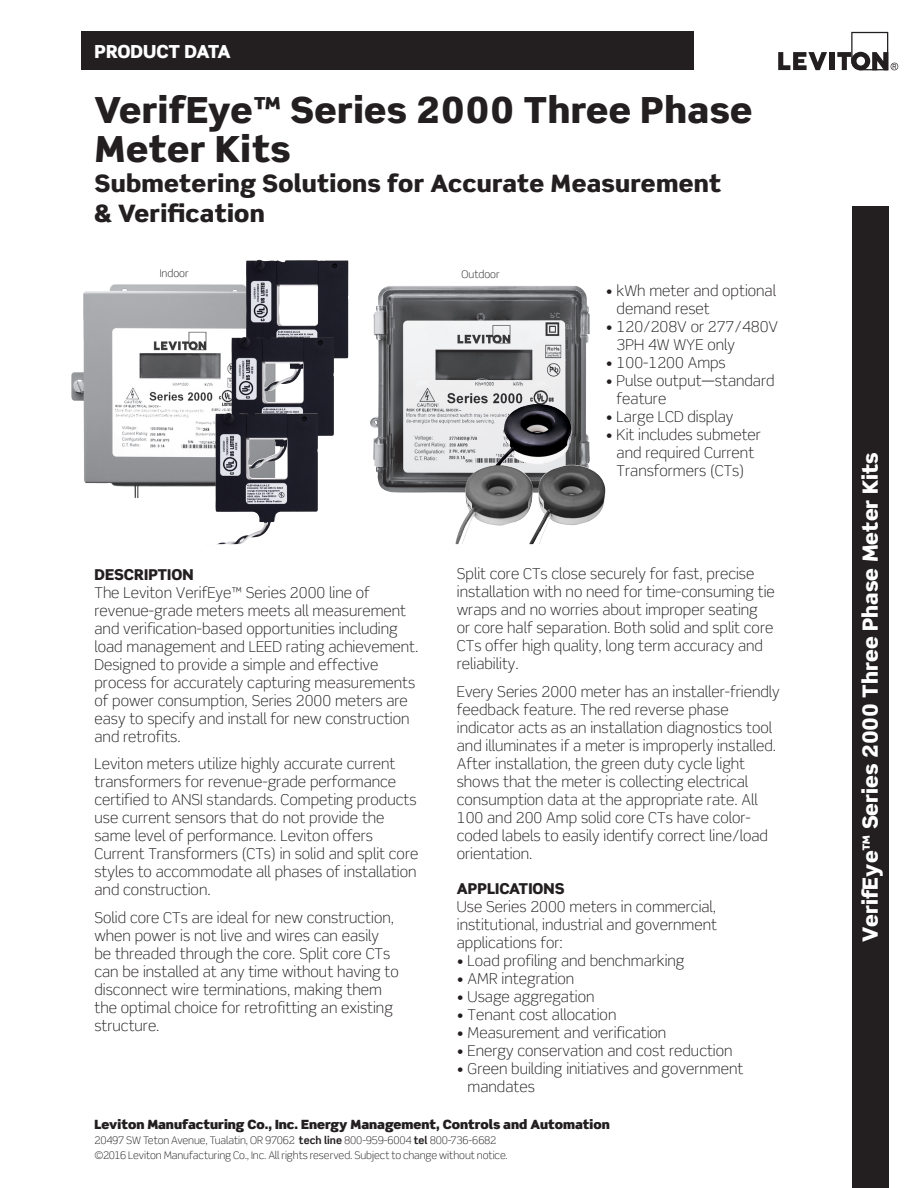
<style>
.page{position:relative;width:918px;height:1188px;background:#fff}
.page>*{position:absolute;margin:0;border:0;box-sizing:border-box;transform-origin:0 0}
.Main_Headline_BIG{font:900 36px/39px "Scene Std";letter-spacing:.01em;color:#231f20}
.Main_Headline_BIG-2{font:900 24px/30px "Scene Std";letter-spacing:.01em;color:#231f20}
.Sidebar_Title{font:900 21px "Scene Std";color:#fff}
.t1{font:900 18px "Scene Std";letter-spacing:-.02em;color:#fff}
.Body_Copy{font:300 15px/18px "Scene Std";color:#231f20}
.Bullets{font:300 15px/18px "Scene Std";color:#231f20}
.Head{font:900 15px "Scene Std";color:#231f20}
.t2{font:900 12.75px "Scene Std";color:#231f20}
.Captions{font:300 10.5px "Scene Std";letter-spacing:-.005em;color:#231f20}
.s1{font-weight:700}
</style>
<div class="page">
<svg style="left:778px;top:52px;width:49px;height:18px"></svg>
<div style="left:829px;top:52px;width:5px;height:18px;background:#231f20"></div>
<svg style="left:837px;top:32px;width:61px;height:38px"></svg>
<div style="left:81px;top:32px;width:613px;height:38px;background:#231f20"></div>
<div style="left:852px;top:207px;width:36px;height:981px;background:#231f20"></div>
<img style="left:71px;top:273px;width:246px;height:238px">
<img style="left:334px;top:270px;width:256px;height:223px">
<img style="left:246px;top:260px;width:49px;height:124px">
<img style="left:231px;top:337px;width:49px;height:125px">
<img style="left:215px;top:413px;width:49px;height:125px">
<img style="left:455px;top:404px;width:151px;height:140px">
<p class="t1" style="left:94px;top:40px;width:138px">PRODUCT DATA</p>
<p class="Main_Headline_BIG" style="left:94px;top:89px;width:659px">VerifEye™ Series 2000 Three Phase<br>Meter Kits</p>
<p class="Main_Headline_BIG-2" style="left:94px;top:167px;width:628px">Submetering Solutions for Accurate Measurement &amp; Verification</p>
<p class="Captions" style="left:160px;top:266px;width:30px">Indoor</p>
<p class="Captions" style="left:462px;top:268px;width:40px">Outdoor</p>
<p class="Bullets" style="left:617px;top:282px;width:161px;text-indent:-11px">• kWh meter and optional demand reset</p>
<p class="Bullets" style="left:617px;top:318px;width:163px;text-indent:-11px">• 120/208V or 277/480V<br>3PH 4W WYE only</p>
<p class="Bullets" style="left:606px;top:354px;width:121px">• 100-1200 Amps</p>
<p class="Bullets" style="left:617px;top:372px;width:159px;text-indent:-11px">• Pulse output—standard feature</p>
<p class="Bullets" style="left:606px;top:408px;width:129px">• Large LCD display</p>
<p class="Bullets" style="left:606px;top:426px;width:157px;text-align:center">• Kit includes submeter and required Current<br>Transformers (CTs)</p>
<p class="Head" style="left:94px;top:564px;width:101px">DESCRIPTION</p>
<p class="Body_Copy" style="left:94px;top:583px;width:325px">The Leviton VerifEye™ Series 2000 line of revenue-grade meters meets all measurement and verification-based opportunities including load management and LEED rating achievement.<br>Designed to provide a simple and effective process for accurately capturing measurements of power consumption, Series 2000 meters are easy to specify and install for new construction and retrofits.</p>
<p class="Body_Copy" style="left:94px;top:755px;width:325px">Leviton meters utilize highly accurate current transformers for revenue-grade performance certified to ANSI standards. Competing products use current sensors that do not provide the same level of performance. Leviton offers Current Transformers (CTs) in solid and split core styles to accommodate all phases of installation and construction.</p>
<p class="Body_Copy" style="left:94px;top:909px;width:306px">Solid core CTs are ideal for new construction, when power is not live and wires can easily be threaded through the core. Split core CTs can be installed at any time without having to disconnect wire terminations, making them the optimal choice for retrofitting an existing structure.</p>
<p class="Body_Copy" style="left:457px;top:565px;width:320px">Split core CTs close securely for fast, precise installation with no need for time-consuming tie wraps and no worries about improper seating or core half separation. Both solid and split core CTs offer high quality, long term accuracy and reliability.</p>
<p class="Body_Copy" style="left:457px;top:683px;width:324px">Every Series 2000 meter has an installer-friendly feedback feature. The red reverse phase indicator acts as an installation diagnostics tool and illuminates if a meter is improperly installed.<br>After installation, the green duty cycle light shows that the meter is collecting electrical consumption data at the appropriate rate. All 100 and 200 Amp solid core CTs have color&shy;coded labels to easily identify correct line/load orientation.</p>
<p class="Head" style="left:457px;top:879px;width:109px">APPLICATIONS</p>
<p class="Body_Copy" style="left:457px;top:898px;width:262px;text-align:justify">Use Series 2000 meters in commercial, institutional, industrial and government applications for:</p>
<p class="Bullets" style="left:457px;top:952px;width:229px">• Load profiling and benchmarking</p>
<p class="Bullets" style="left:457px;top:970px;width:119px">• AMR integration</p>
<p class="Bullets" style="left:457px;top:988px;width:139px">• Usage aggregation</p>
<p class="Bullets" style="left:457px;top:1006px;width:161px">• Tenant cost allocation</p>
<p class="Bullets" style="left:457px;top:1024px;width:211px">• Measurement and verification</p>
<p class="Bullets" style="left:457px;top:1042px;width:277px">• Energy conservation and cost reduction</p>
<p class="Bullets" style="left:468px;top:1060px;width:277px;text-indent:-11px">• Green building initiatives and government mandates</p>
<p class="t2" style="left:94px;top:1116px;width:517px">Leviton Manufacturing Co., Inc. Energy Management, Controls and Automation</p>
<p class="Captions" style="left:94px;top:1134px;width:403px">20497 SW Teton Avenue, Tualatin, OR 97062 <span class="s1">tech line</span> 800-959-6004 <span class="s1">tel</span> 800-736-6682</p>
<p class="Captions" style="left:94px;top:1149px;width:415px">©2016 Leviton Manufacturing Co., Inc. All rights reserved. Subject to change without notice.</p>
<p class="Sidebar_Title" style="left:857px;top:942px;width:492px;rotate:-90deg">VerifEye™ Series 2000 Three Phase Meter Kits</p>
</div>
